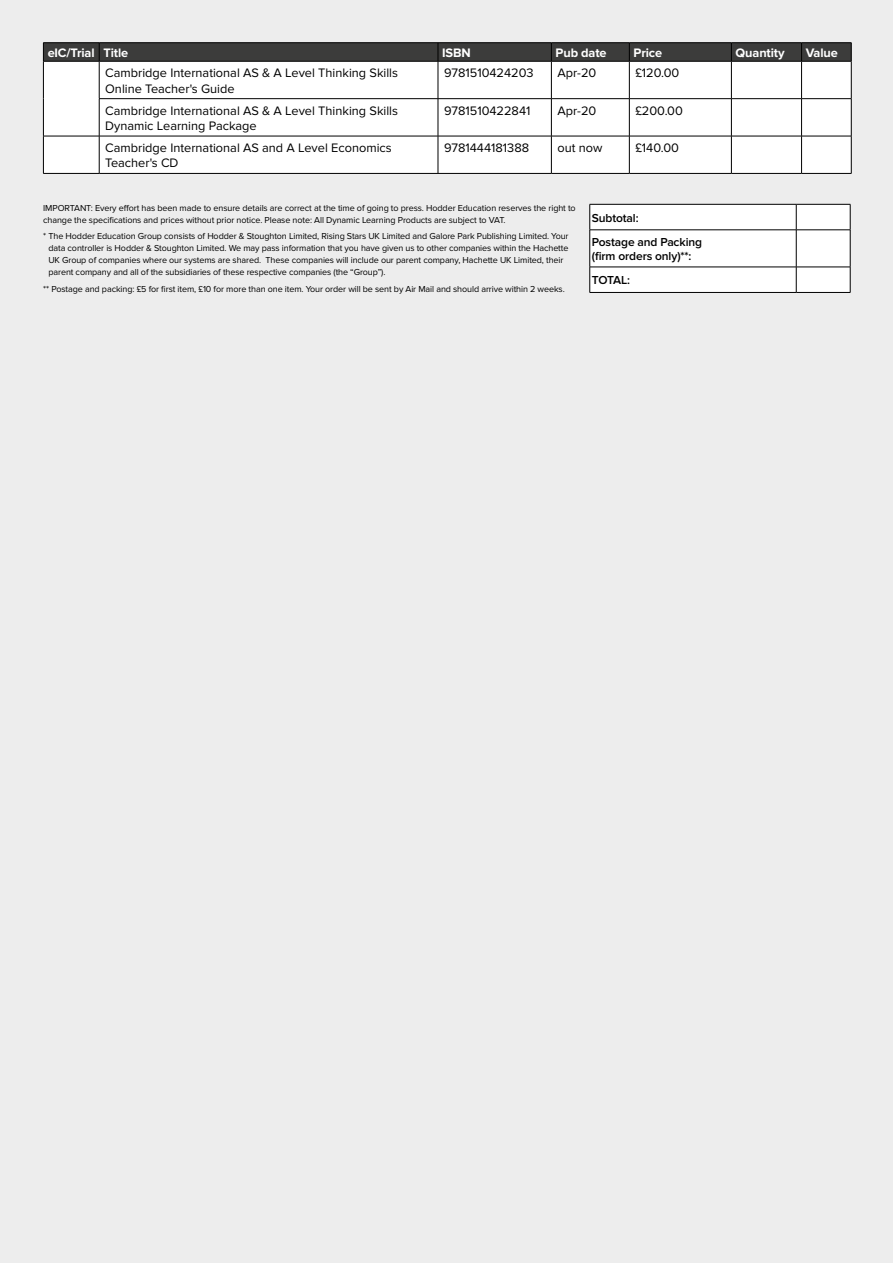
<style>
.page{position:relative;width:893px;height:1263px;background:#ededed}
.page>*{position:absolute;margin:0;border:0;box-sizing:border-box;transform-origin:0 0}
.t1{font:12.75px/15.3px "Proxima Nova";color:#000}
.t2{font:700 12.75px "Proxima Nova";letter-spacing:-.01em;color:#fff}
.t3{font:600 12px/24.2px "Proxima Nova";letter-spacing:-.01em;color:#000}
.t4{font:9px/12px "Proxima Nova";letter-spacing:-.01em;color:#000}
</style>
<div class="page">
<div style="left:44px;top:62px;width:807px;height:111px;background:#fff"></div>
<hr style="left:43px;top:42px;width:56px;height:1px;background:#000">
<hr style="left:99px;top:42px;width:339px;height:1px;background:#000">
<hr style="left:438px;top:42px;width:113px;height:1px;background:#000">
<hr style="left:551px;top:42px;width:78px;height:1px;background:#000">
<hr style="left:629px;top:42px;width:102px;height:1px;background:#000">
<hr style="left:731px;top:42px;width:70px;height:1px;background:#000">
<hr style="left:801px;top:42px;width:50px;height:1px;background:#000">
<svg style="left:43px;top:43px;width:809px;height:18px;background:#3a3a39"></svg>
<hr style="left:43px;top:61px;width:56px;height:1px;background:#000">
<hr style="left:99px;top:61px;width:339px;height:1px;background:#000">
<hr style="left:438px;top:61px;width:113px;height:1px;background:#000">
<hr style="left:551px;top:61px;width:78px;height:1px;background:#000">
<hr style="left:629px;top:61px;width:102px;height:1px;background:#000">
<hr style="left:731px;top:61px;width:70px;height:1px;background:#000">
<hr style="left:801px;top:61px;width:50px;height:1px;background:#000">
<hr style="left:43px;top:61px;width:1px;height:38px;background:#000">
<hr style="left:43px;top:99px;width:1px;height:37px;background:#000">
<hr style="left:99px;top:61px;width:1px;height:37px;background:#000">
<hr style="left:438px;top:61px;width:1px;height:37px;background:#000">
<hr style="left:551px;top:61px;width:1px;height:37px;background:#000">
<hr style="left:629px;top:61px;width:1px;height:37px;background:#000">
<hr style="left:731px;top:61px;width:1px;height:37px;background:#000">
<hr style="left:801px;top:61px;width:1px;height:37px;background:#000">
<hr style="left:851px;top:61px;width:1px;height:37px;background:#000">
<hr style="left:99px;top:98px;width:339px;height:1px;background:#000">
<hr style="left:99px;top:99px;width:1px;height:37px;background:#000">
<hr style="left:438px;top:98px;width:113px;height:1px;background:#000">
<hr style="left:438px;top:99px;width:1px;height:37px;background:#000">
<hr style="left:551px;top:98px;width:78px;height:1px;background:#000">
<hr style="left:551px;top:99px;width:1px;height:37px;background:#000">
<hr style="left:629px;top:98px;width:102px;height:1px;background:#000">
<hr style="left:629px;top:99px;width:1px;height:37px;background:#000">
<hr style="left:731px;top:98px;width:70px;height:1px;background:#000">
<hr style="left:731px;top:99px;width:1px;height:37px;background:#000">
<hr style="left:801px;top:98px;width:50px;height:1px;background:#000">
<hr style="left:801px;top:99px;width:1px;height:37px;background:#000">
<hr style="left:851px;top:99px;width:1px;height:37px;background:#000">
<hr style="left:43px;top:136px;width:56px;height:1px;background:#000">
<hr style="left:43px;top:136px;width:1px;height:37px;background:#000">
<hr style="left:99px;top:136px;width:339px;height:1px;background:#000">
<hr style="left:99px;top:136px;width:1px;height:37px;background:#000">
<hr style="left:438px;top:136px;width:113px;height:1px;background:#000">
<hr style="left:438px;top:136px;width:1px;height:37px;background:#000">
<hr style="left:551px;top:136px;width:78px;height:1px;background:#000">
<hr style="left:551px;top:136px;width:1px;height:37px;background:#000">
<hr style="left:629px;top:136px;width:102px;height:1px;background:#000">
<hr style="left:629px;top:136px;width:1px;height:37px;background:#000">
<hr style="left:731px;top:136px;width:70px;height:1px;background:#000">
<hr style="left:731px;top:136px;width:1px;height:37px;background:#000">
<hr style="left:801px;top:136px;width:50px;height:1px;background:#000">
<hr style="left:801px;top:136px;width:1px;height:37px;background:#000">
<hr style="left:851px;top:136px;width:1px;height:37px;background:#000">
<hr style="left:43px;top:173px;width:56px;height:1px;background:#000">
<hr style="left:99px;top:173px;width:339px;height:1px;background:#000">
<hr style="left:438px;top:173px;width:113px;height:1px;background:#000">
<hr style="left:551px;top:173px;width:78px;height:1px;background:#000">
<hr style="left:629px;top:173px;width:102px;height:1px;background:#000">
<hr style="left:731px;top:173px;width:70px;height:1px;background:#000">
<hr style="left:801px;top:173px;width:50px;height:1px;background:#000">
<svg style="left:589px;top:204px;width:262px;height:88px;background:#f3f3f3"></svg>
<hr style="left:590px;top:292px;width:206px;height:1px;background:#000">
<hr style="left:796px;top:292px;width:54px;height:1px;background:#000">
<h1 class="t2" style="left:48px;top:45px;width:82px">eIC/Trial Title</h1>
<h1 class="t2" style="left:442px;top:45px;width:30px">ISBN</h1>
<h1 class="t2" style="left:556px;top:45px;width:52px">Pub date</h1>
<h1 class="t2" style="left:634px;top:45px;width:30px">Price</h1>
<h1 class="t2" style="left:736px;top:45px;width:50px">Quantity</h1>
<h1 class="t2" style="left:806px;top:45px;width:33px">Value</h1>
<h1 class="t1" style="left:105px;top:66px;width:294px">Cambridge International AS &amp; A Level Thinking Skills<br>Online Teacher's Guide</h1>
<h1 class="t1" style="left:444px;top:66px;width:91px">9781510424203</h1>
<h1 class="t1" style="left:557px;top:66px;width:41px">Apr-20</h1>
<h1 class="t1" style="left:635px;top:66px;width:45px">£120.00</h1>
<h1 class="t1" style="left:105px;top:103px;width:294px">Cambridge International AS &amp; A Level Thinking Skills<br>Dynamic Learning Package</h1>
<h1 class="t1" style="left:444px;top:103px;width:88px">9781510422841</h1>
<h1 class="t1" style="left:557px;top:103px;width:41px">Apr-20</h1>
<h1 class="t1" style="left:635px;top:103px;width:49px">£200.00</h1>
<h1 class="t1" style="left:105px;top:140px;width:288px">Cambridge International AS and A Level Economics<br>Teacher's CD</h1>
<h1 class="t1" style="left:444px;top:140px;width:87px">9781444181388</h1>
<h1 class="t1" style="left:557px;top:140px;width:47px">out now</h1>
<h1 class="t1" style="left:635px;top:140px;width:45px">£140.00</h1>
<p class="t4" style="left:43px;top:202px;width:534px">IMPORTANT: Every effort has been made to ensure details are correct at the time of going to press. Hodder Education reserves the right to change the specifications and prices without prior notice. Please note: All Dynamic Learning Products are subject to VAT.</p>
<p class="t4" style="left:48px;top:231px;width:522px;text-indent:-5px">* The Hodder Education Group consists of Hodder &amp; Stoughton Limited, Rising Stars UK Limited and Galore Park Publishing Limited. Your data controller is Hodder &amp; Stoughton Limited. We may pass information that you have given us to other companies within the Hachette UK Group of companies where our systems are shared. These companies will include our parent company, Hachette UK Limited, their parent company and all of the subsidiaries of these respective companies (the “Group”).</p>
<p class="t4" style="left:43px;top:283px;width:523px">** Postage and packing: £5 for first item, £10 for more than one item. Your order will be sent by Air Mail and should arrive within 2 weeks.</p>
<h2 class="t3" style="left:592px;top:206px;width:112px">Subtotal:<br>Postage and Packing</h2>
<h2 class="t3" style="left:592px;top:244px;width:101px">(firm orders only)**:<br>TOTAL:</h2>
</div>
